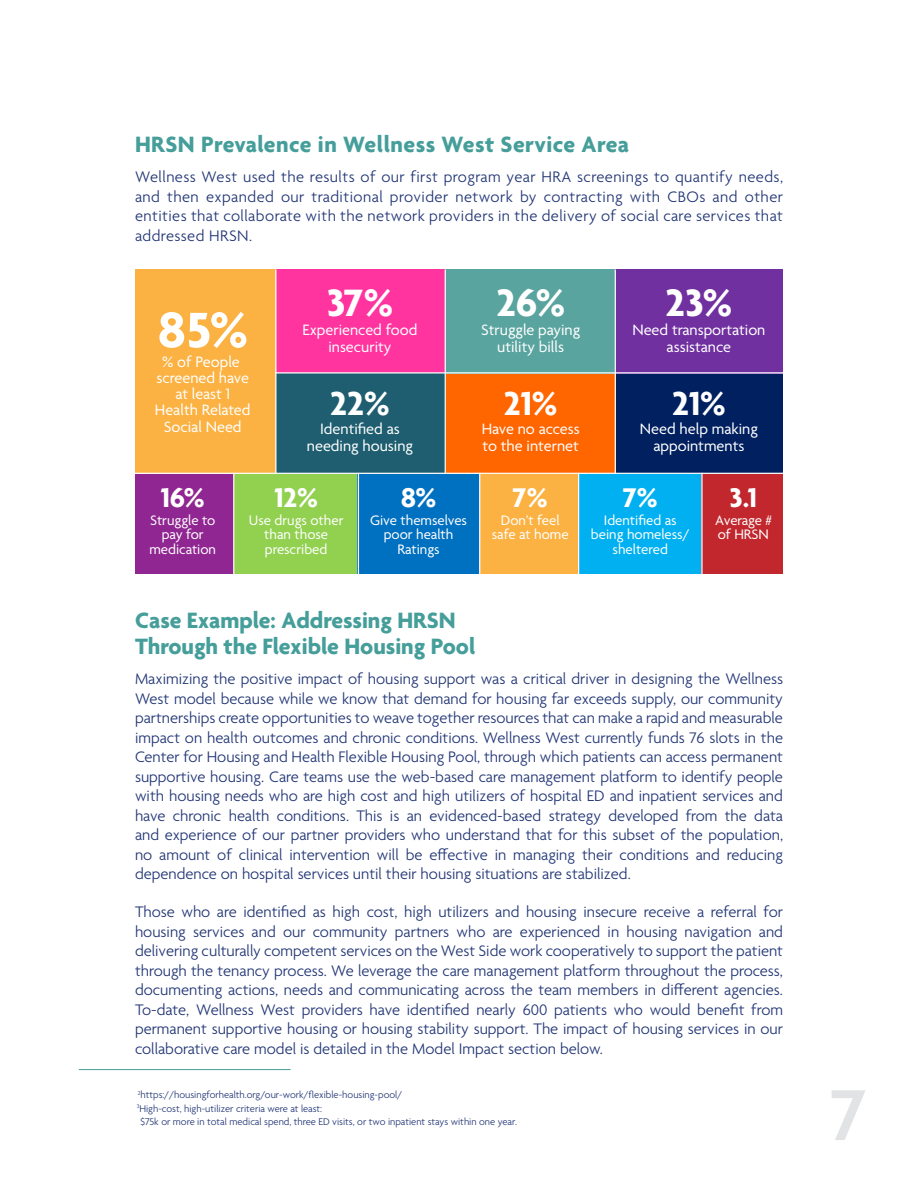
<style>
.page{position:relative;width:918px;height:1188px;background:#fff}
.page>*{position:absolute;margin:0;border:0;box-sizing:border-box;transform-origin:0 0}
.t1{font:600 78px "Agenda";color:#e2e3e4}
.t2{font:700 53.7px "Agenda";color:#fff}
.t3{font:700 41.25px "Agenda";color:#fff}
.t4{font:700 35.85px "Agenda";color:#fff}
.t5{font:700 29.25px "Agenda";color:#fff}
.t6{font:700 24px/25.5px "Agenda";color:#459e9a}
.t7{font:700 24px "Agenda";letter-spacing:.02em;color:#459e9a}
.t8{font:300 16.5px/19.5px "Agenda";color:#213575;text-align:justify}
.t9{font:16.2px/16.2px "Agenda";color:#fff;text-align:center}
.t10{font:14.85px/14.5px "Agenda";color:#fff;text-align:center}
.t11{font:300 10.5px "Agenda";color:#213575}
</style>
<div class="page">
<hr style="left:79px;top:1069px;width:212px;height:1px;background:#459e9a">
<div style="left:135px;top:473px;width:99px;height:101px;background:#902692"></div>
<div style="left:234px;top:473px;width:124px;height:101px;background:#92d050"></div>
<div style="left:358px;top:473px;width:122px;height:101px;background:#0070c0"></div>
<div style="left:480px;top:473px;width:99px;height:101px;background:#fbb242"></div>
<div style="left:579px;top:473px;width:123px;height:101px;background:#00b0f0"></div>
<div style="left:702px;top:473px;width:81px;height:101px;background:#c1272d"></div>
<div style="left:615px;top:373px;width:168px;height:100px;background:#002060"></div>
<div style="left:445px;top:373px;width:170px;height:100px;background:#f60"></div>
<div style="left:445px;top:269px;width:170px;height:104px;background:#5aa49f"></div>
<div style="left:615px;top:269px;width:168px;height:104px;background:#7030a0"></div>
<div style="left:276px;top:269px;width:169px;height:104px;background:#ff349f"></div>
<div style="left:275px;top:373px;width:171px;height:100px;background:#1e5e70"></div>
<div style="left:135px;top:269px;width:140px;height:205px;background:#fbb242"></div>
<hr style="left:233px;top:473px;width:1px;height:102px;background:#fff">
<hr style="left:275px;top:372px;width:508px;height:2px;background:#fff">
<hr style="left:135px;top:473px;width:648px;height:1px;background:#fff">
<hr style="left:358px;top:473px;width:1px;height:102px;background:#fff">
<hr style="left:479px;top:473px;width:1px;height:102px;background:#fff">
<hr style="left:275px;top:269px;width:1px;height:205px;background:#fff">
<hr style="left:445px;top:269px;width:1px;height:205px;background:#fff">
<hr style="left:615px;top:269px;width:1px;height:205px;background:#fff">
<hr style="left:578px;top:473px;width:1px;height:102px;background:#fff">
<hr style="left:701px;top:473px;width:2px;height:102px;background:#fff">
<h3 class="t7" style="left:135px;top:132px;width:496px">HRSN Prevalence in Wellness West Service Area</h3>
<p class="t8" style="left:135px;top:168px;width:650px">Wellness West used the results of our first program year HRA screenings to quantify needs, and then expanded our traditional provider network by contracting with CBOs and other entities that collaborate with the network providers in the delivery of social care services that addressed HRSN.</p>
<h2 class="t2" style="left:158px;top:301px;width:92px">85%</h2>
<p class="t9" style="left:155px;top:354px;width:97px">% of People screened have at least 1<br>Health Related<br>Social Need</p>
<h3 class="t3" style="left:327px;top:280px;width:68px">37%</h3>
<p class="t9" style="left:302px;top:323px;width:117px">Experienced food insecurity</p>
<h3 class="t4" style="left:330px;top:384px;width:61px">22%</h3>
<p class="t9" style="left:307px;top:422px;width:108px">Identified as needing housing</p>
<h3 class="t5" style="left:161px;top:482px;width:45px">16%</h3>
<p class="t10" style="left:149px;top:514px;width:68px">Struggle to pay for medication</p>
<h3 class="t5" style="left:274px;top:482px;width:45px">12%</h3>
<p class="t10" style="left:249px;top:514px;width:96px">Use drugs other than those prescribed</p>
<h3 class="t5" style="left:401px;top:482px;width:37px">8%</h3>
<p class="t10" style="left:370px;top:514px;width:98px">Give themselves poor health<br>Ratings</p>
<h3 class="t3" style="left:496px;top:280px;width:70px">26%</h3>
<p class="t9" style="left:481px;top:323px;width:100px">Struggle paying utility bills</p>
<h3 class="t3" style="left:666px;top:280px;width:68px">23%</h3>
<p class="t9" style="left:632px;top:323px;width:135px">Need transportation assistance</p>
<h3 class="t4" style="left:504px;top:384px;width:55px">21%</h3>
<p class="t9" style="left:482px;top:422px;width:100px;text-align:left">Have no access to the internet</p>
<h3 class="t4" style="left:672px;top:384px;width:55px">21%</h3>
<p class="t9" style="left:640px;top:422px;width:119px">Need help making appointments</p>
<h3 class="t5" style="left:513px;top:482px;width:36px">7%</h3>
<p class="t10" style="left:492px;top:514px;width:78px">Don’t feel safe at home</p>
<h3 class="t5" style="left:623px;top:482px;width:36px">7%</h3>
<p class="t10" style="left:591px;top:514px;width:100px">Identified as being homeless/ sheltered</p>
<h3 class="t5" style="left:730px;top:482px;width:29px">3.1</h3>
<p class="t10" style="left:715px;top:514px;width:58px;text-align:left">Average # of HRSN</p>
<h3 class="t6" style="left:135px;top:609px;width:342px">Case Example: Addressing HRSN<br>Through the Flexible Housing Pool</h3>
<p class="t8" style="left:135px;top:670px;width:650px">Maximizing the positive impact of housing support was a critical driver in designing the Wellness West model because while we know that demand for housing far exceeds supply, our community partnerships create opportunities to weave together resources that can make a rapid and measurable impact on health outcomes and chronic conditions. Wellness West currently funds 76 slots in the Center for Housing and Health Flexible Housing Pool, through which patients can access permanent supportive housing. Care teams use the web-based care management platform to identify people with housing needs who are high cost and high utilizers of hospital ED and inpatient services and have chronic health conditions. This is an evidenced-based strategy developed from the data and experience of our partner providers who understand that for this subset of the population, no amount of clinical intervention will be effective in managing their conditions and reducing dependence on hospital services until their housing situations are stabilized.</p>
<p class="t8" style="left:135px;top:903px;width:650px">Those who are identified as high cost, high utilizers and housing insecure receive a referral for housing services and our community partners who are experienced in housing navigation and delivering culturally competent services on the West Side work cooperatively to support the patient through the tenancy process. We leverage the care management platform throughout the process, documenting actions, needs and communicating across the team members in different agencies.<br>To-date, Wellness West providers have identified nearly 600 patients who would benefit from permanent supportive housing or housing stability support. The impact of housing services in our collaborative care model is detailed in the Model Impact section below.</p>
<p class="t11" style="left:138px;top:1089px;width:266px"><sup>2</sup>https://housingforhealth.org/our-work/flexible-housing-pool/</p>
<p class="t11" style="left:137px;top:1103px;width:187px"><sup>3</sup>High-cost, high-utilizer criteria were at least:</p>
<p class="t11" style="left:140px;top:1116px;width:377px">$75k or more in total medical spend, three ED visits, or two inpatient stays within one year.</p>
<h1 class="t1" style="left:831px;top:1073px;width:37px">7</h1>
</div>
